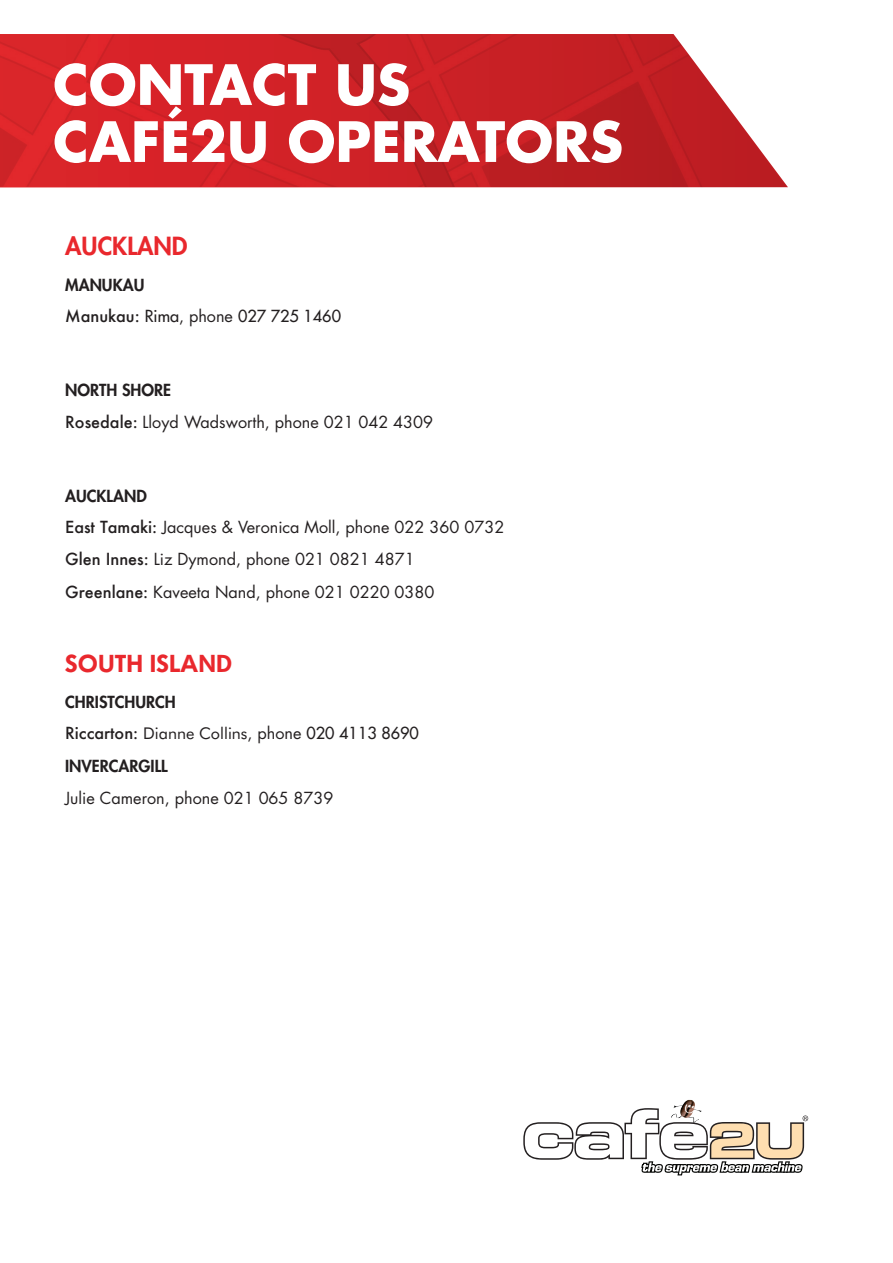
<style>
.page{position:relative;width:893px;height:1263px;background:#fff}
.page>*{position:absolute;margin:0;border:0;box-sizing:border-box;transform-origin:0 0}
.t1{font:700 54px "Futura Std";color:#fff}
.t2{font:600 24.3px "Futura BQ";color:#e9282d}
.t3{font:800 24.3px "Futura";color:#e9282d}
.t4{font:16.2px/32.1px "Futura";color:#231f20}
.t5{font:16.2px/30.9px "Futura BT";color:#231f20}
.t6{font:16.2px/31.7px "Futura";color:#231f20}
.s1{font-weight:800}
.s2{font-weight:500}
.s3{font-style:inherit}
.s4{font-family:"Futura Std"}
.s5{font-family:"Futura";font-weight:800}
.s6{font-family:"Futura";font-weight:500}
.s7{font-family:"Futura"}
</style>
<div class="page">
<img style="left:0;top:34px;width:787px;height:153px">
<img style="left:673px;top:1100px;width:22px;height:8px">
<svg style="left:523px;top:1108px;width:285px;height:67px"></svg>
<p class="t1" style="left:53px;top:49px;width:359px">CONTACT US</p>
<p class="t1" style="left:53px;top:106px;width:571px">CAFÉ2U OPERATORS</p>
<p class="t3" style="left:65px;top:230px;width:124px">AUCKLAND</p>
<p class="t6" style="left:65px;top:269px;width:277px"><span class="s1">MANUKAU<br></span><span class="s2">Manukau:</span> Rima<span class="s3">, phone</span> 027 725 1460</p>
<p class="t4" style="left:65px;top:374px;width:369px;line-height:31.5px"><span class="s1">NORTH SHORE<br></span><span class="s2">Rosedale:</span> Lloyd Wadsworth, phone 021 042 4309</p>
<p class="t4" style="left:65px;top:479px;width:441px"><span class="s1">AUCKLAND<br></span><span class="s2">East Tamaki:</span> Jacques &amp; Veronica Moll, phone 022 360 0732<br><span class="s2">Glen Innes:</span> Liz Dymond, phone 021 0821 4871<br><span class="s2">Greenlane:</span> <span class="s4">Kaveeta Nand, phone 021 0220 0380</span></p>
<p class="t2" style="left:65px;top:649px;width:169px">SOUTH ISLAND</p>
<p class="t5" style="left:65px;top:687px;width:355px"><span class="s5">CHRISTCHURCH<br></span><span class="s6">Riccarton:</span> Dianne Collins<span class="s7">, phone</span> <span class="s7">020 4113 8690</span></p>
<p class="t4" style="left:65px;top:750px;width:270px;line-height:31.7px"><span class="s1">INVERCARGILL<br></span>Julie Cameron, phone 021 065 8739</p>
</div>
